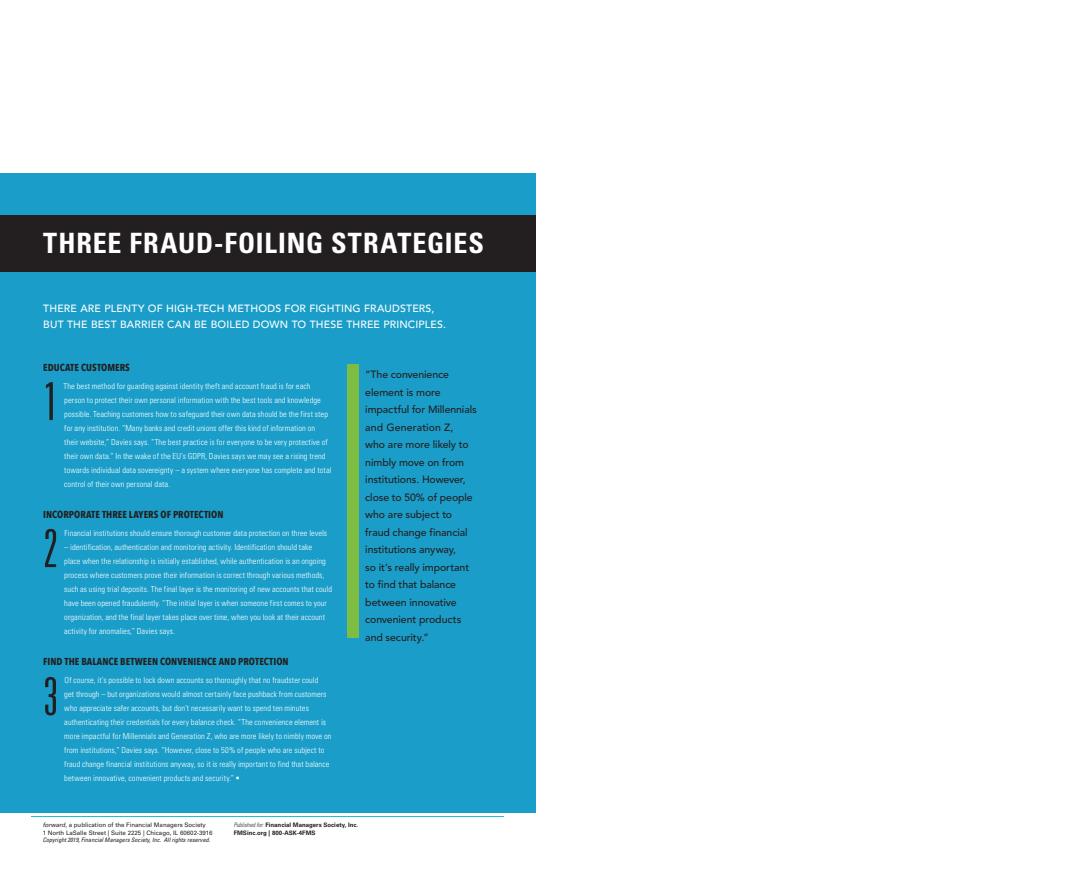
<style>
.page{position:relative;width:1071px;height:882px;background:#fff}
.page>*{position:absolute;margin:0;border:0;box-sizing:border-box;transform-origin:0 0}
.FMSS_Body_Text{font:300 ultra-condensed 52.5px "Univers";color:#231f20}
.FMSS_Body_Bold{font:700 condensed 28px "Univers LT Std";letter-spacing:.03em;color:#fff}
.FMSS_pullquote{font:500 10.5px/17.5px "Avenir LT Std";letter-spacing:-.005em;color:#231f20}
.FMSS_Subhead{font:500 10.5px/15.8px "Avenir";letter-spacing:.015em;color:#fff}
.FMSS_Parahead_11_5pt{font:700 10.06px "Avenir Next Condensed";color:#231f20}
.FMSS_Body_Text-2{font:300 condensed 8.31px/14px "Univers";letter-spacing:.01em;color:#fff}
.t1{font:6.12px "Univers LT Std";color:#231f20}
.t2{font:700 6.12px "Univers LT Std";color:#231f20}
.t3{font:italic condensed 6.12px "Univers LT Std";color:#231f20}
.s1{font-style:italic}
.s2{font-weight:300;font-style:italic;font-stretch:condensed}
</style>
<div class="page">
<hr style="left:32px;top:816px;width:472px;height:1px;background:#1cbddd">
<div style="left:0;top:173px;width:536px;height:640px;background:#1a9ec9"></div>
<div style="left:0;top:215px;width:536px;height:57px;background:#231f20"></div>
<div style="left:348px;top:364px;width:11px;height:274px;background:#7cbd42"></div>
<p class="FMSS_Body_Bold" style="left:43px;top:225px;width:442px">THREE FRAUD-FOILING STRATEGIES</p>
<p class="FMSS_Subhead" style="left:43px;top:300px;width:404px">THERE ARE PLENTY OF HIGH-TECH METHODS FOR FIGHTING FRAUDSTERS,<br>BUT THE BEST BARRIER CAN BE BOILED DOWN TO THESE THREE PRINCIPLES.</p>
<p class="FMSS_Parahead_11_5pt" style="left:43px;top:361px;width:88px">EDUCATE CUSTOMERS</p>
<p class="FMSS_Body_Text" style="left:43px;top:374px;width:16px">1</p>
<p class="FMSS_Body_Text-2" style="left:64px;top:379px;width:270px">The best method for guarding against identity theft and account fraud is for each person to protect their own personal information with the best tools and knowledge possible. Teaching customers how to safeguard their own data should be the first step for any institution. “Many banks and credit unions offer this kind of information on<br>their website,” Davies says. “The best practice is for everyone to be very protective of their own data.” In the wake of the EU’s GDPR, Davies says we may see a rising trend towards individual data sovereignty – a system where everyone has complete and total control of their own personal data.</p>
<p class="FMSS_Parahead_11_5pt" style="left:43px;top:508px;width:182px">INCORPORATE THREE LAYERS OF PROTECTION</p>
<p class="FMSS_Body_Text" style="left:43px;top:521px;width:16px">2</p>
<p class="FMSS_Body_Text-2" style="left:65px;top:526px;width:264px">Financial institutions should ensure thorough customer data protection on three levels</p>
<p class="FMSS_Body_Text-2" style="left:64px;top:540px;width:269px">– identification, authentication and monitoring activity. Identification should take<br>place when the relationship is initially established, while authentication is an ongoing process where customers prove their information is correct through various methods, such as using trial deposits. The final layer is the monitoring of new accounts that could have been opened fraudulently. “The initial layer is when someone first comes to your organization, and the final layer takes place over time, when you look at their account activity for anomalies,” Davies says.</p>
<p class="FMSS_Parahead_11_5pt" style="left:43px;top:655px;width:247px">FIND THE BALANCE BETWEEN CONVENIENCE AND PROTECTION</p>
<p class="FMSS_Body_Text" style="left:43px;top:669px;width:16px">3</p>
<p class="FMSS_Body_Text-2" style="left:64px;top:673px;width:269px">Of course, it’s possible to lock down accounts so thoroughly that no fraudster could<br>get through – but organizations would almost certainly face pushback from customers who appreciate safer accounts, but don’t necessarily want to spend ten minutes authenticating their credentials for every balance check. “The convenience element is more impactful for Millennials and Generation Z, who are more likely to nimbly move on from institutions,” Davies says. “However, close to 50% of people who are subject to fraud change financial institutions anyway, so it is really important to find that balance between innovative, convenient products and security.” ▪</p>
<p class="FMSS_pullquote" style="left:365px;top:366px;width:113px">“The convenience element is more impactful for Millennials and Generation Z,<br>who are more likely to nimbly move on from institutions. However, close to 50% of people who are subject to fraud change financial institutions anyway,<br>so it’s really important to find that balance between innovative convenient products and security.”</p>
<p class="t1" style="left:43px;top:822px;width:165px"><span class="s1">forward</span>, a publication of the Financial Managers Society</p>
<p class="t1" style="left:43px;top:829px;width:171px">1 North LaSalle Street | Suite 2225 | Chicago, IL 60602-3916</p>
<p class="t3" style="left:43px;top:836px;width:169px">Copyright 2019, Financial Managers Society, Inc. All rights reserved.</p>
<p class="t2" style="left:234px;top:822px;width:126px"><span class="s2">Published for:</span> Financial Managers Society, Inc.</p>
<p class="t2" style="left:234px;top:829px;width:83px">FMSinc.org | 800-ASK-4FMS</p>
</div>
